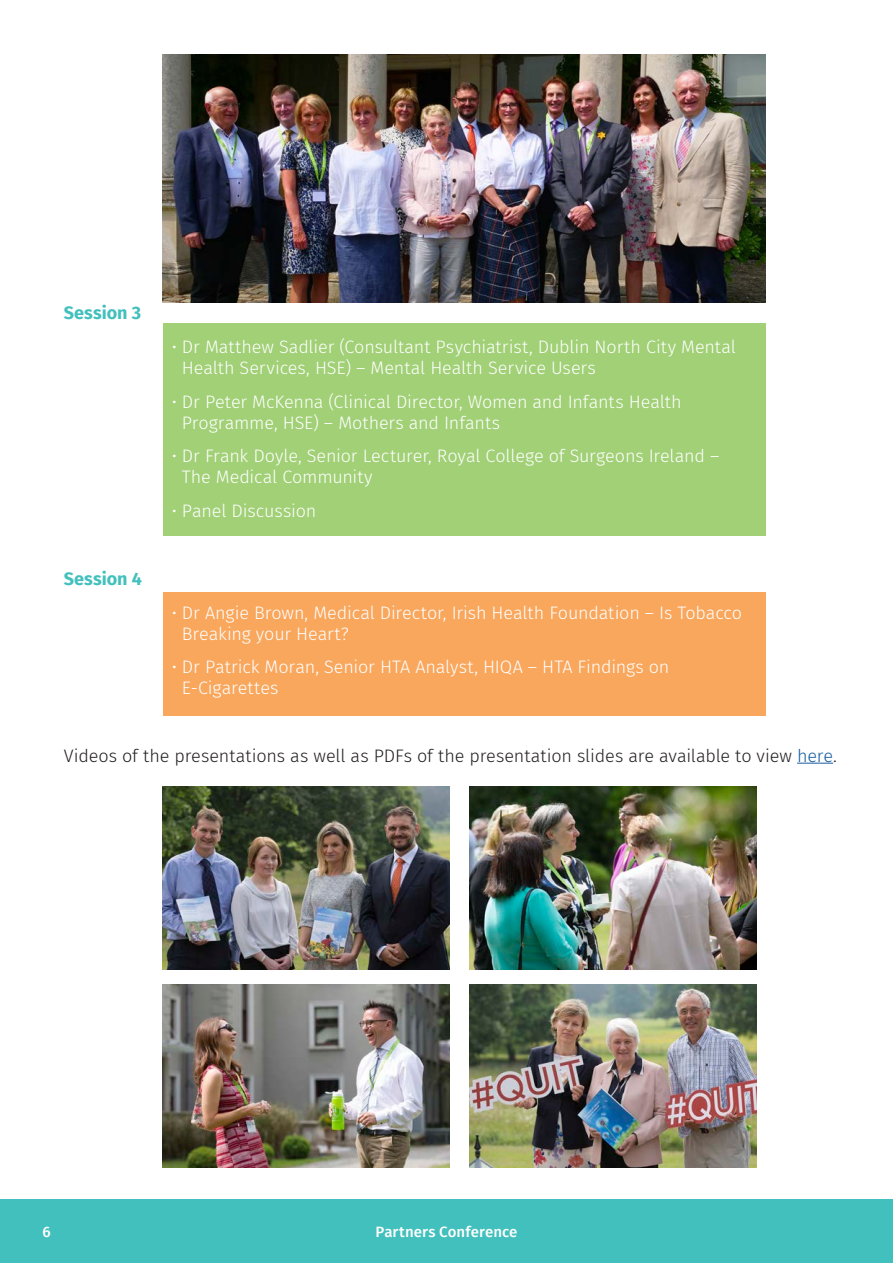
<style>
.page{position:relative;width:893px;height:1263px;background:#fff}
.page>*{position:absolute;margin:0;border:0;box-sizing:border-box;transform-origin:0 0}
.B1{font:300 18px/21px "Fira Sans";letter-spacing:-.005em;color:#fff}
.B1-2{font:300 18px "Fira Sans";letter-spacing:-.005em;color:#231f20}
.B1-3{font:700 18px "Fira Sans";color:#42c0bd}
.t1{font:500 15px "Fira Sans";letter-spacing:.005em;color:#fff}
.s1{color:#175d9e}
</style>
<div class="page">
<div style="left:0;top:1199px;width:893px;height:64px;background:#42c0bd"></div>
<div style="left:163px;top:323px;width:603px;height:213px;background:#a1d076"></div>
<div style="left:163px;top:592px;width:603px;height:123px;background:#f9a75d"></div>
<hr style="left:797px;top:763px;width:36px;height:1px;background:#175d9e">
<img style="left:162px;top:787px;width:287px;height:182px">
<img style="left:162px;top:54px;width:604px;height:248px">
<img style="left:469px;top:787px;width:287px;height:182px">
<img style="left:162px;top:984px;width:287px;height:183px">
<img style="left:469px;top:984px;width:287px;height:183px">
<p class="B1-3" style="left:64px;top:298px;width:79px">Session 3</p>
<p class="B1-3" style="left:64px;top:563px;width:80px">Session 4</p>
<p class="B1" style="left:182px;top:336px;width:556px;text-indent:-10px">• Dr Matthew Sadlier (Consultant Psychiatrist, Dublin North City Mental<br>Health Services, HSE) – Mental Health Service Users</p>
<p class="B1" style="left:182px;top:391px;width:501px;text-indent:-10px">• Dr Peter McKenna (Clinical Director, Women and Infants Health<br>Programme, HSE) – Mothers and Infants</p>
<p class="B1" style="left:182px;top:446px;width:539px;text-indent:-10px">• Dr Frank Doyle, Senior Lecturer, Royal College of Surgeons Ireland –<br>The Medical Community</p>
<p class="B1" style="left:172px;top:500px;width:146px">• Panel Discussion</p>
<p class="B1" style="left:182px;top:602px;width:562px;text-indent:-10px">• Dr Angie Brown, Medical Director, Irish Health Foundation – Is Tobacco<br>Breaking your Heart?</p>
<p class="B1" style="left:182px;top:656px;width:489px;text-indent:-10px">• Dr Patrick Moran, Senior HTA Analyst, HIQA – HTA Findings on<br>E-Cigarettes</p>
<p class="B1-2" style="left:64px;top:743px;width:774px">Videos of the presentations as well as PDFs of the presentation slides are available to view <span class="s1">here</span>.</p>
<p class="t1" style="left:43px;top:1219px;width:10px">6</p>
<p class="t1" style="left:376px;top:1219px;width:143px">Partners Conference</p>
</div>
